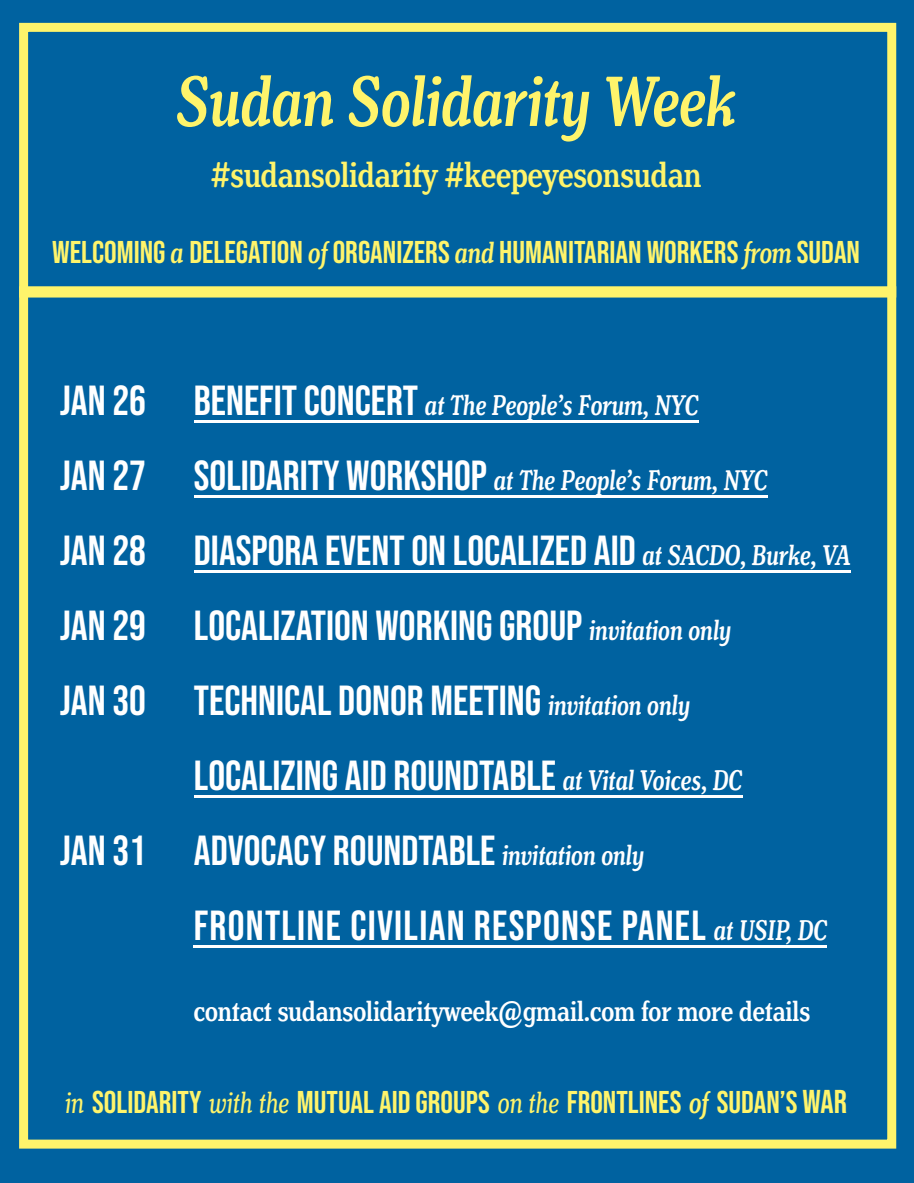
<style>
.page{position:relative;width:914px;height:1183px;background:#fff}
.page>*{position:absolute;margin:0;border:0;box-sizing:border-box;transform-origin:0 0}
.t1{font:italic 500 extra-condensed 75px "Henriette";color:#fff46b}
.t2{font:42px/75px "Bebas Neue";color:#fff}
.t3{font:500 extra-condensed 37.5px "Henriette";color:#fff46b}
.t4{font:31.5px "Bebas Neue";color:#fff46b}
.t5{font:italic 500 extra-condensed 30px "Henriette";color:#fff}
.t6{font:500 extra-condensed 30px "Henriette";color:#fff}
.s1{font-family:"Henriette";font-weight:500;font-style:italic;font-stretch:extra-condensed}
.s2{font-family:"Bebas Neue";font-weight:400;font-style:normal;font-stretch:normal;font-size:42px}
.s3{font-family:"Henriette";font-weight:500;font-style:italic;font-stretch:extra-condensed;font-size:30px}
.s4{font-family:"Henriette";font-style:italic;font-stretch:extra-condensed}
.s5{font-size:33px}
</style>
<div class="page">
<div style="left:0;top:0;width:914px;height:1182px;background:#0062a0"></div>
<div style="left:19px;top:23px;width:877px;height:274px;border:9px solid #fff46b"></div>
<div style="left:19px;top:286px;width:877px;height:862px;border:9px solid #fff46b"></div>
<hr style="left:194px;top:420px;width:504px;height:2px;background:#fff">
<hr style="left:194px;top:495px;width:573px;height:2px;background:#fff">
<hr style="left:194px;top:570px;width:656px;height:2px;background:#fff">
<hr style="left:194px;top:795px;width:548px;height:2px;background:#fff">
<hr style="left:194px;top:945px;width:633px;height:2px;background:#fff">
<p class="t1" style="left:177px;top:57px;width:561px">Sudan Solidarity Week</p>
<p class="t3" style="left:211px;top:153px;width:491px">#sudansolidarity #keepeyesonsudan</p>
<p class="t4" style="left:52px;top:234px;width:809px">WELCOMING <span class="s1">a</span> DELEGATION <span class="s1">of</span> ORGANIZERS <span class="s1">and</span> HUMANITARIAN WORKERS <span class="s1">from</span> SUDAN</p>
<p class="t2" style="left:60px;top:362px;width:88px">JAN 26</p>
<p class="t2" style="left:60px;top:437px;width:88px">JAN 27</p>
<p class="t2" style="left:60px;top:512px;width:88px">JAN 28</p>
<p class="t2" style="left:60px;top:587px;width:88px">JAN 29</p>
<p class="t2" style="left:60px;top:662px;width:88px">JAN 30</p>
<p class="t2" style="left:60px;top:812px;width:88px">JAN 31</p>
<p class="t5" style="left:194px;top:387px;width:506px"><span class="s2">BENEFIT CONCERT</span> at The People’s Forum, NYC</p>
<p class="t5" style="left:194px;top:462px;width:575px"><span class="s2">SOLIDARITY WORKSHOP</span> at The People’s Forum, NYC</p>
<p class="t2" style="left:194px;top:512px;width:658px">DIASPORA EVENT ON LOCALIZED AID <span class="s3">at SACDO, Burke, VA </span>LOCALIZATION WORKING GROUP <span class="s3">invitation only </span>TECHNICAL DONOR MEETING <span class="s3">invitation only<br></span>LOCALIZING AID ROUNDTABLE <span class="s3">at Vital Voices, DC </span>ADVOCACY ROUNDTABLE <span class="s3">invitation only<br></span>FRONTLINE CIVILIAN RESPONSE PANEL <span class="s3">at USIP, DC</span></p>
<p class="t6" style="left:194px;top:993px;width:618px">contact sudansolidarityweek@gmail.com for more details</p>
<p class="t4" style="left:65px;top:1084px;width:783px"><span class="s4">in</span> SOLIDARITY <span class="s4">with the</span> MUTUAL AID GROUPS <span class="s4">on the</span> FRONTLINES <span class="s1">of</span> SUDAN’S <span class="s5">WAR</span></p>
</div>
